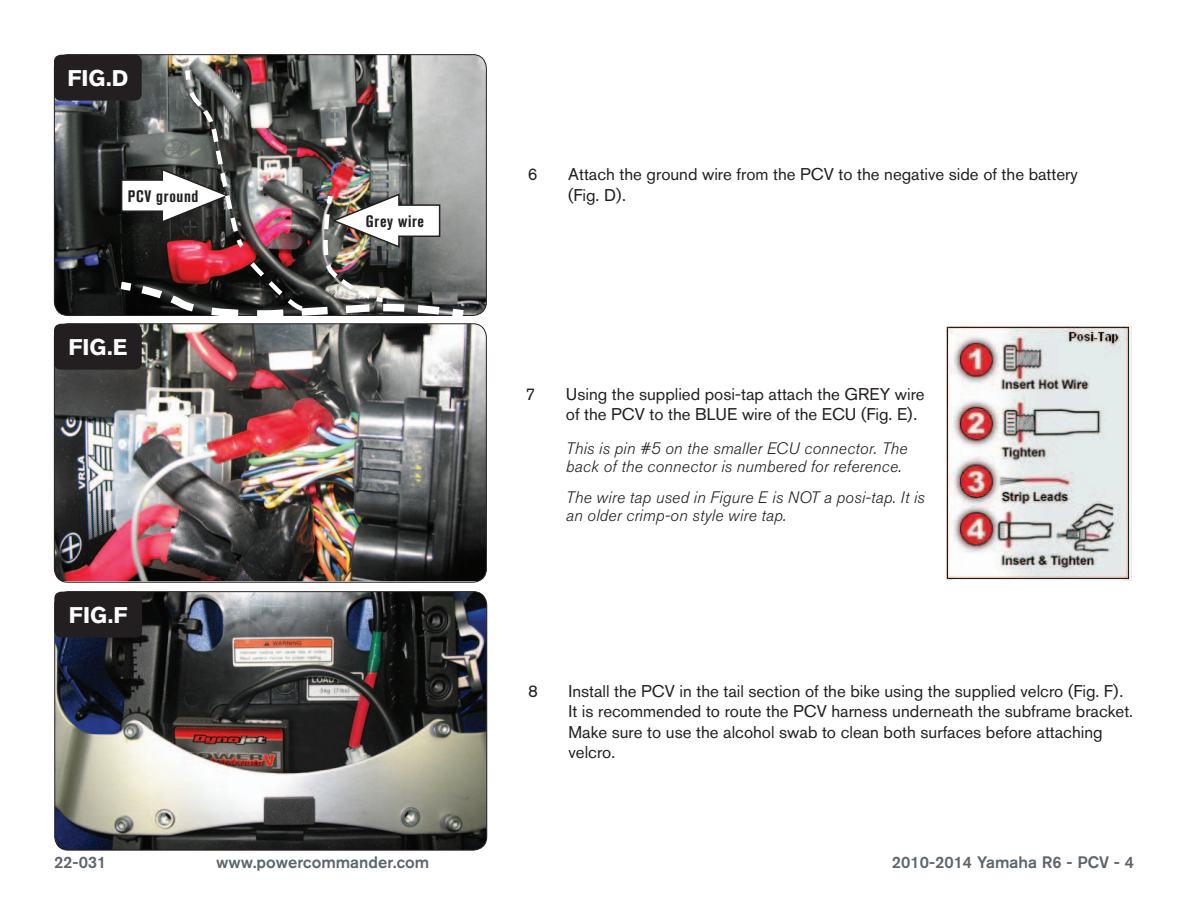
<style>
.page{position:relative;width:1188px;height:918px;background:#fff}
.page>*{position:absolute;margin:0;border:0;box-sizing:border-box;transform-origin:0 0}
.t1{font:700 22.5px "Akzidenz Grotesk BQ";color:#fff}
.Bodycopy{font:16.8px/20.2px "Akzidenz Grotesk BQ";color:#231f20}
.Bodycopy-2{font:italic 300 16.5px/18px "Akzidenz Grotesk BQ";letter-spacing:.01em;color:#231f20}
.t2{font:500 16.5px "Akzidenz Grotesk BQ";color:#5e656c}
.Callouts{font:700 condensed 16.5px "Akzidenz Grotesk BQ";letter-spacing:.04em;color:#231f20}
</style>
<div class="page">
<img style="left:54px;top:55px;width:432px;height:260px">
<div style="left:54px;top:55px;width:88px;height:46px;background:#231f20;border-radius:7px"></div>
<img style="left:54px;top:324px;width:431px;height:257px">
<div style="left:54px;top:323px;width:433px;height:260px;border:1px solid #231f20;border-radius:14px"></div>
<div style="left:54px;top:324px;width:88px;height:46px;background:#231f20;border-radius:7px"></div>
<img style="left:114px;top:66px;width:358px;height:250px">
<img style="left:55px;top:592px;width:432px;height:258px">
<div style="left:54px;top:591px;width:433px;height:259px;border:1px solid #231f20;border-radius:14px"></div>
<div style="left:54px;top:592px;width:88px;height:46px;background:#231f20;border-radius:7px"></div>
<img style="left:946px;top:326px;width:186px;height:254px">
<p class="t1" style="left:67px;top:65px;width:62px">FIG.D</p>
<p class="Callouts" style="left:128px;top:187px;width:72px">PCV ground</p>
<p class="t1" style="left:68px;top:334px;width:61px">FIG.E</p>
<p class="t1" style="left:69px;top:602px;width:60px">FIG.F</p>
<p class="Callouts" style="left:366px;top:211px;width:60px">Grey wire</p>
<p class="Bodycopy" style="left:528px;top:164px;width:11px">6</p>
<p class="Bodycopy" style="left:568px;top:164px;width:511px">Attach the ground wire from the PCV to the negative side of the battery (Fig. D).</p>
<p class="Bodycopy" style="left:525px;top:384px;width:11px">7</p>
<p class="Bodycopy" style="left:566px;top:384px;width:360px">Using the supplied posi-tap attach the GREY wire of the PCV to the BLUE wire of the ECU (Fig. E).</p>
<p class="Bodycopy-2" style="left:566px;top:439px;width:343px">This is pin #5 on the smaller ECU connector. The back of the connector is numbered for reference.</p>
<p class="Bodycopy-2" style="left:566px;top:489px;width:360px">The wire tap used in Figure E is NOT a posi-tap. It is an older crimp-on style wire tap.</p>
<p class="Bodycopy" style="left:528px;top:681px;width:11px">8</p>
<p class="Bodycopy" style="left:569px;top:681px;width:566px">Install the PCV in the tail section of the bike using the supplied velcro (Fig. F).<br>It is recommended to route the PCV harness underneath the subframe bracket.<br>Make sure to use the alcohol swab to clean both surfaces before attaching velcro.</p>
<p class="t2" style="left:54px;top:852px;width:54px">22-031</p>
<p class="t2" style="left:216px;top:852px;width:215px">www.powercommander.com</p>
<p class="t2" style="left:892px;top:852px;width:244px">2010-2014 Yamaha R6 - PCV - 4</p>
</div>
